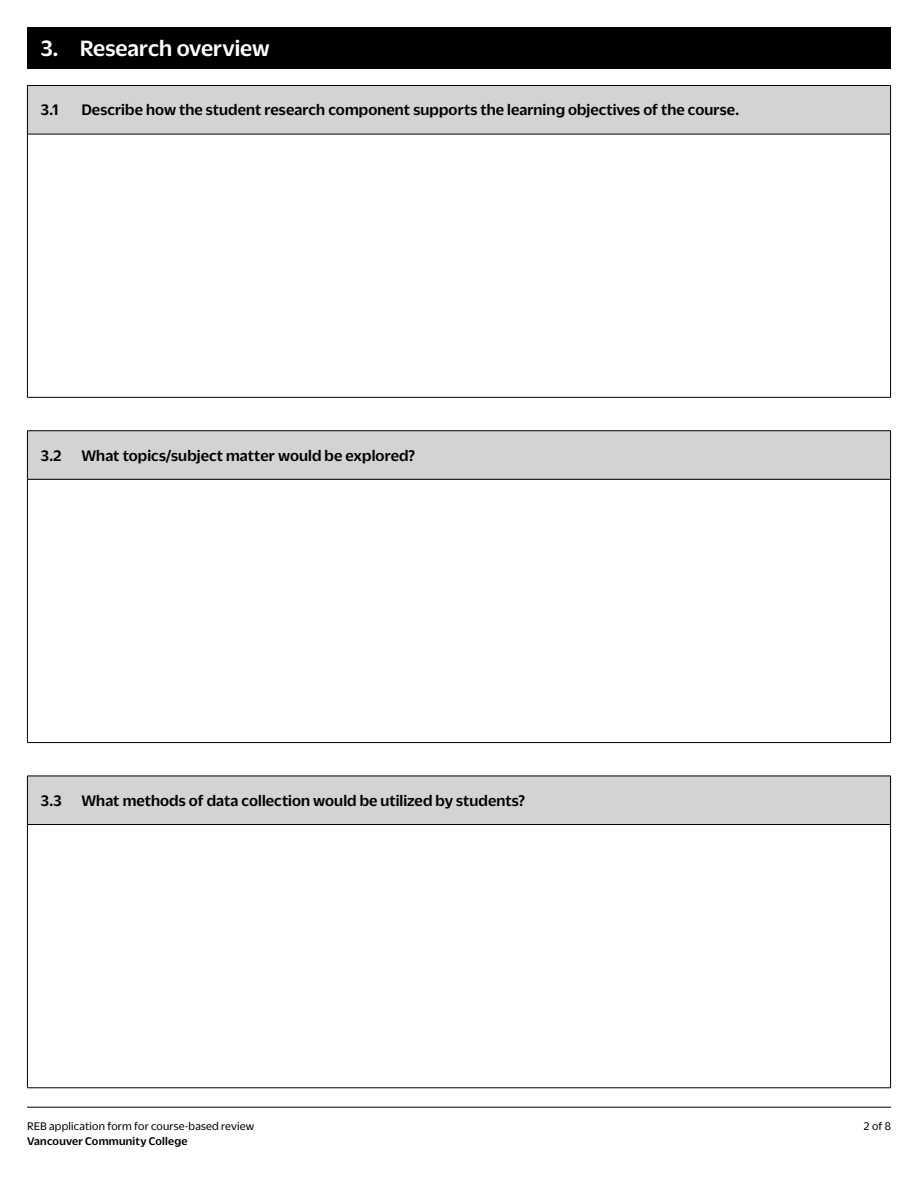
<style>
.page{position:relative;width:918px;height:1188px;background:#fff}
.page>*{position:absolute;margin:0;border:0;box-sizing:border-box;transform-origin:0 0}
.t1{font:500 24px "Duplicate Sans";color:#fff}
.Question_heading_tabs{font:500 16.5px "Duplicate Sans";letter-spacing:.005em;color:#000}
.t2{font:12px "Duplicate Sans";letter-spacing:.015em;color:#000}
.t3{font:500 12px "Duplicate Sans";letter-spacing:.02em;color:#000}
</style>
<div class="page">
<hr style="left:27px;top:1107px;width:864px;height:1px;background:#000">
<div style="left:27px;top:27px;width:864px;height:41px;background:#000"></div>
<div style="left:27px;top:86px;width:864px;height:48px;background:#d1d3d4"></div>
<hr style="left:27px;top:85px;width:864px;height:1px;background:#000">
<hr style="left:27px;top:86px;width:1px;height:48px;background:#000">
<hr style="left:890px;top:86px;width:1px;height:48px;background:#000">
<hr style="left:27px;top:134px;width:864px;height:1px;background:#000">
<hr style="left:27px;top:134px;width:1px;height:263px;background:#000">
<hr style="left:890px;top:134px;width:1px;height:263px;background:#000">
<hr style="left:27px;top:397px;width:864px;height:1px;background:#000">
<div style="left:27px;top:431px;width:864px;height:48px;background:#d1d3d4"></div>
<hr style="left:27px;top:430px;width:864px;height:1px;background:#000">
<hr style="left:27px;top:431px;width:1px;height:48px;background:#000">
<hr style="left:890px;top:431px;width:1px;height:48px;background:#000">
<hr style="left:27px;top:479px;width:864px;height:1px;background:#000">
<hr style="left:27px;top:480px;width:1px;height:262px;background:#000">
<hr style="left:890px;top:480px;width:1px;height:262px;background:#000">
<hr style="left:27px;top:742px;width:864px;height:1px;background:#000">
<div style="left:27px;top:776px;width:864px;height:49px;background:#d1d3d4"></div>
<hr style="left:27px;top:776px;width:864px;height:1px;background:#000">
<hr style="left:27px;top:776px;width:1px;height:48px;background:#000">
<hr style="left:890px;top:776px;width:1px;height:48px;background:#000">
<hr style="left:27px;top:824px;width:864px;height:1px;background:#000">
<hr style="left:27px;top:825px;width:1px;height:263px;background:#000">
<hr style="left:890px;top:825px;width:1px;height:263px;background:#000">
<hr style="left:27px;top:1088px;width:864px;height:1px;background:#000">
<h2 class="t1" style="left:41px;top:33px;width:230px">3. Research overview</h2>
<p class="Question_heading_tabs" style="left:41px;top:99px;width:19px">3.1</p>
<p class="Question_heading_tabs" style="left:81px;top:99px;width:659px">Describe how the student research component supports the learning objectives of the course.</p>
<p class="Question_heading_tabs" style="left:41px;top:444px;width:376px">3.2 What topics/subject matter would be explored?</p>
<p class="Question_heading_tabs" style="left:41px;top:789px;width:486px">3.3 What methods of data collection would be utilized by students?</p>
<p class="t2" style="left:27px;top:1119px;width:229px">REB application form for course-based review</p>
<p class="t3" style="left:27px;top:1134px;width:162px">Vancouver Community College</p>
<p class="t2" style="left:864px;top:1119px;width:29px">2 of 8</p>
</div>
